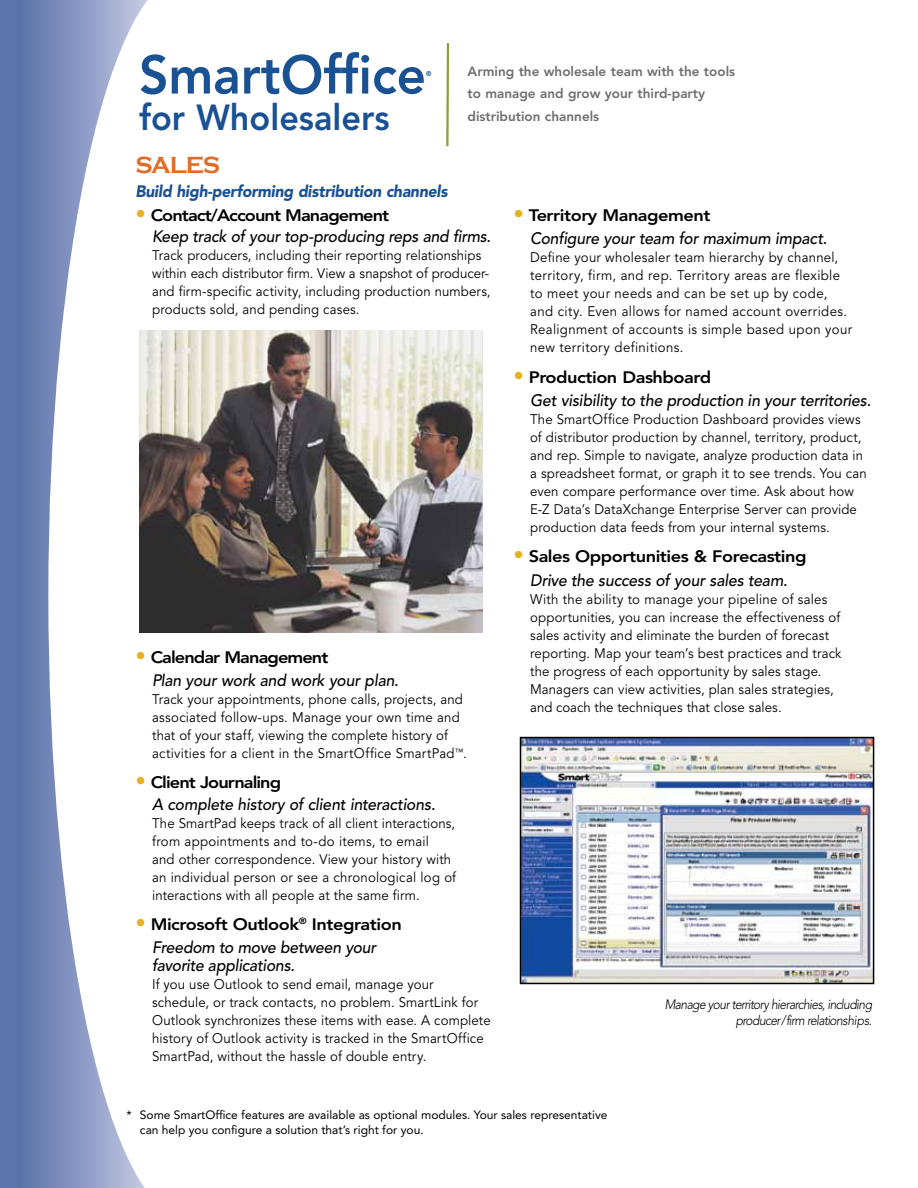
<style>
.page{position:relative;width:918px;height:1188px;background:#fff}
.page>*{position:absolute;margin:0;border:0;box-sizing:border-box;transform-origin:0 0}
.t1{font:800 54px "Avenir LT Std";color:#1a5193;scale:.95 1}
.t2{font:800 36px "Avenir LT Std";color:#1a5193;scale:.95 1}
.t3{font:700 24px "Copperplate Gothic";letter-spacing:-.045em;color:#df6d28}
.t4{font:italic 500 16.5px/23.4px "Avenir LT Std";letter-spacing:-.01em;color:#000;scale:.95 1}
.t5{font:800 16.5px/23.4px "Avenir LT Std";letter-spacing:-.025em;color:#000;text-align:center;scale:1.1 1}
.t6{font:italic 900 16.5px "Avenir LT Std";letter-spacing:-.015em;color:#1a5193;scale:.95 1}
.t7{font:13.8px/18px "Avenir LT Std";letter-spacing:.01em;color:#000;scale:.95 1}
.t8{font:800 13.5px/22.5px "Avenir LT Std";color:#6d6e71}
.t9{font:italic 300 13.5px/16.5px "Avenir LT Std";letter-spacing:-.05em;color:#000;text-align:right;scale:.9 1}
.t10{font:12px/15px "Avenir LT Std";color:#000}
.t11{font:800 7.05px "Avenir LT Std";color:#1a5193;scale:.95 1}
.s1{font-weight:800;font-style:normal;font-size:21px;color:#e7b222}
.s2{font-weight:800;font-style:normal}
.s3{font-size:21px;color:#e7b222}
.s4{font-weight:500;font-style:italic}
</style>
<div class="page">
<div style="left:0;top:0;width:189px;height:1188px;background:linear-gradient(to bottom,#6278ae,#6278ae)"></div>
<svg style="left:48px;top:0;width:141px;height:1188px"></svg>
<svg style="left:446px;top:43px;width:4px;height:104px"></svg>
<img style="left:523px;top:740px;width:348px;height:241px">
<div style="left:520px;top:737px;width:354px;height:247px;border:2px solid #000"></div>
<img style="left:140px;top:330px;width:343px;height:303px">
<p class="t1" style="left:139px;top:43px;width:304px">SmartOffice</p>
<p class="t11" style="left:426px;top:69px;width:7px">®</p>
<p class="t2" style="left:139px;top:96px;width:265px">for Wholesalers</p>
<p class="t8" style="left:468px;top:60px;width:269px">Arming the wholesale team with the tools to manage and grow your third-party distribution channels</p>
<p class="t3" style="left:136px;top:152px;width:86px">SALES</p>
<p class="t6" style="left:136px;top:182px;width:330px">Build high-performing distribution channels</p>
<p class="t4" style="left:152px;top:205px;width:358px;line-height:21.3px;text-indent:-16px"><span class="s1">•</span> <span class="s2">Contact/Account Management<br></span>Keep track of your top-producing reps and firms.</p>
<p class="t7" style="left:152px;top:247px;width:358px">Track producers, including their reporting relationships within each distributor firm. View a snapshot of producer&shy;and firm-specific activity, including production numbers, products sold, and pending cases.</p>
<p class="t4" style="left:152px;top:646px;width:261px;text-indent:-16px"><span class="s1">•</span> <span class="s2">Calendar Management<br></span>Plan your work and work your plan.</p>
<p class="t7" style="left:152px;top:691px;width:333px">Track your appointments, phone calls, projects, and associated follow-ups. Manage your own time and that of your staff, viewing the complete history of activities for a client in the SmartOffice SmartPad<sup>™</sup>.</p>
<p class="t4" style="left:152px;top:773px;width:300px;line-height:21.3px;text-indent:-16px"><span class="s1">•</span> <span class="s2">Client Journaling<br></span>A complete history of client interactions.</p>
<p class="t7" style="left:152px;top:814px;width:322px">The SmartPad keeps track of all client interactions, from appointments and to-do items, to email<br>and other correspondence. View your history with an individual person or see a chronological log of interactions with all people at the same firm.</p>
<p class="t5" style="left:136px;top:913px;width:243px"><span class="s3">•</span> Microsoft Outlook<sup>®</sup> Integration<br><span class="s4">Freedom to move between your</span></p>
<p class="t4" style="left:152px;top:954px;width:152px">favorite applications.</p>
<p class="t7" style="left:152px;top:976px;width:358px">If you use Outlook to send email, manage your schedule, or track contacts, no problem. SmartLink for Outlook synchronizes these items with ease. A complete history of Outlook activity is tracked in the SmartOffice SmartPad, without the hassle of double entry.</p>
<p class="t4" style="left:530px;top:204px;width:314px;text-indent:-16px"><span class="s1">•</span> <span class="s2">Territory Management<br></span>Configure your team for maximum impact.</p>
<p class="t7" style="left:530px;top:249px;width:340px">Define your wholesaler team hierarchy by channel, territory, firm, and rep. Territory areas are flexible to meet your needs and can be set up by code, and city. Even allows for named account overrides.<br>Realignment of accounts is simple based upon your new territory definitions.</p>
<p class="t4" style="left:530px;top:366px;width:360px;text-indent:-16px"><span class="s1">•</span> <span class="s2">Production Dashboard<br></span>Get visibility to the production in your territories.</p>
<p class="t7" style="left:530px;top:411px;width:356px">The SmartOffice Production Dashboard provides views of distributor production by channel, territory, product, and rep. Simple to navigate, analyze production data in a spreadsheet format, or graph it to see trends. You can even compare performance over time. Ask about how E-Z Data’s DataXchange Enterprise Server can provide production data feeds from your internal systems.</p>
<p class="t4" style="left:514px;top:545px;width:310px;text-align:center"><span class="s1">•</span> <span class="s2">Sales Opportunities &amp; Forecasting<br></span>Drive the success of your sales team.</p>
<p class="t7" style="left:530px;top:591px;width:329px">With the ability to manage your pipeline of sales opportunities, you can increase the effectiveness of sales activity and eliminate the burden of forecast reporting. Map your team’s best practices and track the progress of each opportunity by sales stage.<br>Managers can view activities, plan sales strategies, and coach the techniques that close sales.</p>
<p class="t9" style="left:665px;top:996px;width:232px">Manage your territory hierarchies, including producer/firm relationships.</p>
<p class="t10" style="left:140px;top:1107px;width:469px;text-indent:-14px">* Some SmartOffice features are available as optional modules. Your sales representative can help you configure a solution that’s right for you.</p>
</div>
